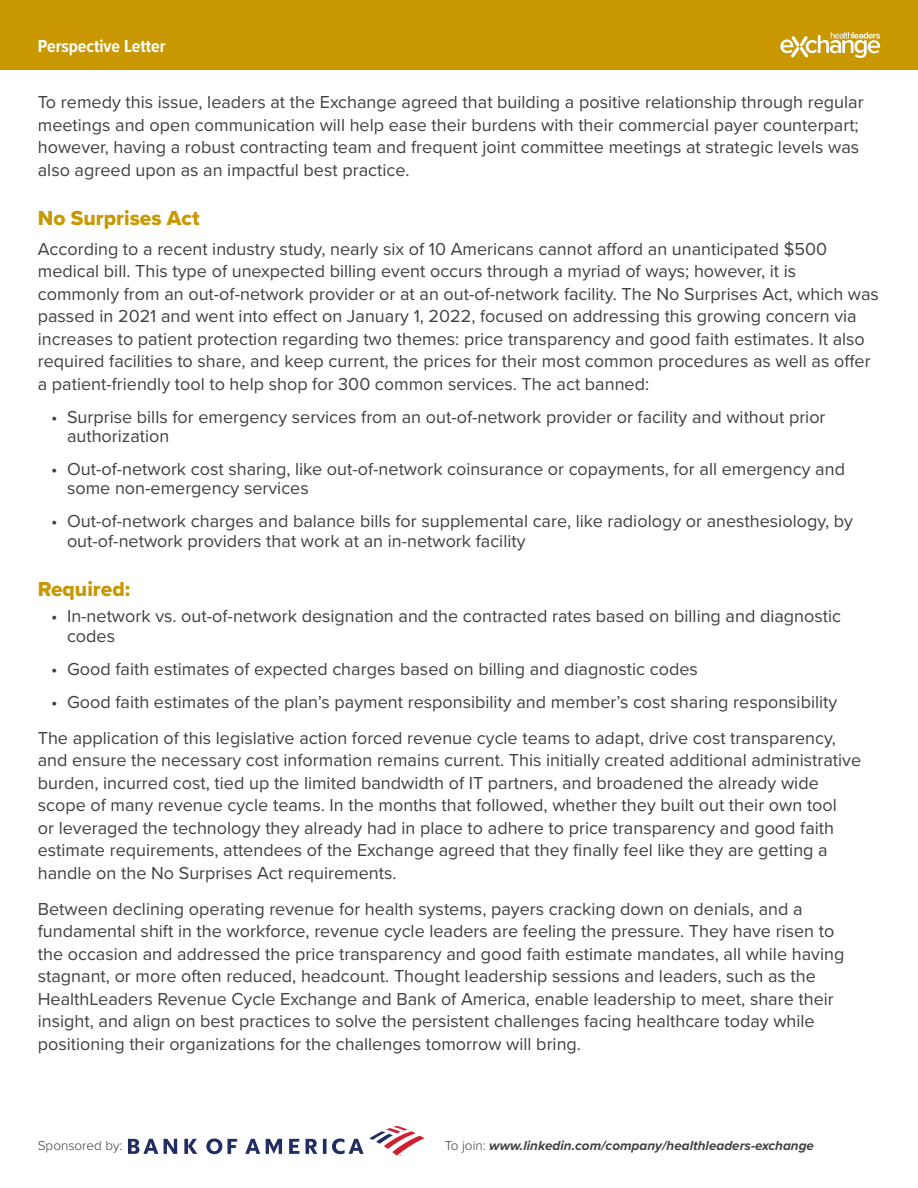
<style>
.page{position:relative;width:918px;height:1188px;background:#fff}
.page>*{position:absolute;margin:0;border:0;box-sizing:border-box;transform-origin:0 0}
.t1{font:21px "Proxima Nova Extrabld";color:#c99700}
.t2{font:18px/22.5px "Proxima Nova";color:#414042}
.t3{font:700 18px "Proxima Nova Cond";color:#fff}
.t4{font:italic 700 13.5px "Proxima Nova";color:#414042}
.t5{font:300 13.5px "Proxima Nova";color:#414042}
.s1{font-weight:300;font-style:normal}
</style>
<div class="page">
<div style="left:0;top:0;width:918px;height:69px;background:#c99700"></div>
<svg style="left:780px;top:32px;width:100px;height:26px"></svg>
<svg style="left:128px;top:1126px;width:296px;height:30px"></svg>
<p class="t3" style="left:38px;top:33px;width:129px">Perspective Letter</p>
<p class="t2" style="left:38px;top:91px;width:827px">To remedy this issue, leaders at the Exchange agreed that building a positive relationship through regular meetings and open communication will help ease their burdens with their commercial payer counterpart; however, having a robust contracting team and frequent joint committee meetings at strategic levels was also agreed upon as an impactful best practice.</p>
<p class="t1" style="left:38px;top:203px;width:163px">No Surprises Act</p>
<p class="t2" style="left:38px;top:238px;width:843px">According to a recent industry study, nearly six of 10 Americans cannot afford an unanticipated $500 medical bill. This type of unexpected billing event occurs through a myriad of ways; however, it is commonly from an out-of-network provider or at an out-of-network facility. The No Surprises Act, which was passed in 2021 and went into effect on January 1, 2022, focused on addressing this growing concern via increases to patient protection regarding two themes: price transparency and good faith estimates. It also required facilities to share, and keep current, the prices for their most common procedures as well as offer a patient-friendly tool to help shop for 300 common services. The act banned:</p>
<p class="t2" style="left:67px;top:407px;width:760px;line-height:19.4px;text-indent:-16px">• Surprise bills for emergency services from an out-of-network provider or facility and without prior authorization</p>
<p class="t2" style="left:67px;top:460px;width:780px;line-height:19.4px;text-indent:-16px">• Out-of-network cost sharing, like out-of-network coinsurance or copayments, for all emergency and some non-emergency services</p>
<p class="t2" style="left:67px;top:512px;width:788px;line-height:19.4px;text-indent:-16px">• Out-of-network charges and balance bills for supplemental care, like radiology or anesthesiology, by out-of-network providers that work at an in-network facility</p>
<p class="t1" style="left:38px;top:574px;width:94px">Required:</p>
<p class="t2" style="left:67px;top:607px;width:776px;line-height:19.4px;text-indent:-16px">• In-network vs. out-of-network designation and the contracted rates based on billing and diagnostic codes</p>
<p class="t2" style="left:51px;top:658px;width:648px">• Good faith estimates of expected charges based on billing and diagnostic codes</p>
<p class="t2" style="left:38px;top:684px;width:801px;line-height:36px;text-align:right">• Good faith estimates of the plan’s payment responsibility and member’s cost sharing responsibility<br>The application of this legislative action forced revenue cycle teams to adapt, drive cost transparency,</p>
<p class="t2" style="left:38px;top:749px;width:825px">and ensure the necessary cost information remains current. This initially created additional administrative burden, incurred cost, tied up the limited bandwidth of IT partners, and broadened the already wide scope of many revenue cycle teams. In the months that followed, whether they built out their own tool<br>or leveraged the technology they already had in place to adhere to price transparency and good faith estimate requirements, attendees of the Exchange agreed that they finally feel like they are getting a handle on the No Surprises Act requirements.</p>
<p class="t2" style="left:38px;top:898px;width:808px">Between declining operating revenue for health systems, payers cracking down on denials, and a fundamental shift in the workforce, revenue cycle leaders are feeling the pressure. They have risen to the occasion and addressed the price transparency and good faith estimate mandates, all while having stagnant, or more often reduced, headcount. Thought leadership sessions and leaders, such as the HealthLeaders Revenue Cycle Exchange and Bank of America, enable leadership to meet, share their insight, and align on best practices to solve the persistent challenges facing healthcare today while positioning their organizations for the challenges tomorrow will bring.</p>
<p class="t5" style="left:38px;top:1136px;width:86px">Sponsored by:</p>
<p class="t4" style="left:445px;top:1136px;width:371px"><span class="s1">To join:</span> www.linkedin.com/company/healthleaders-exchange</p>
</div>
